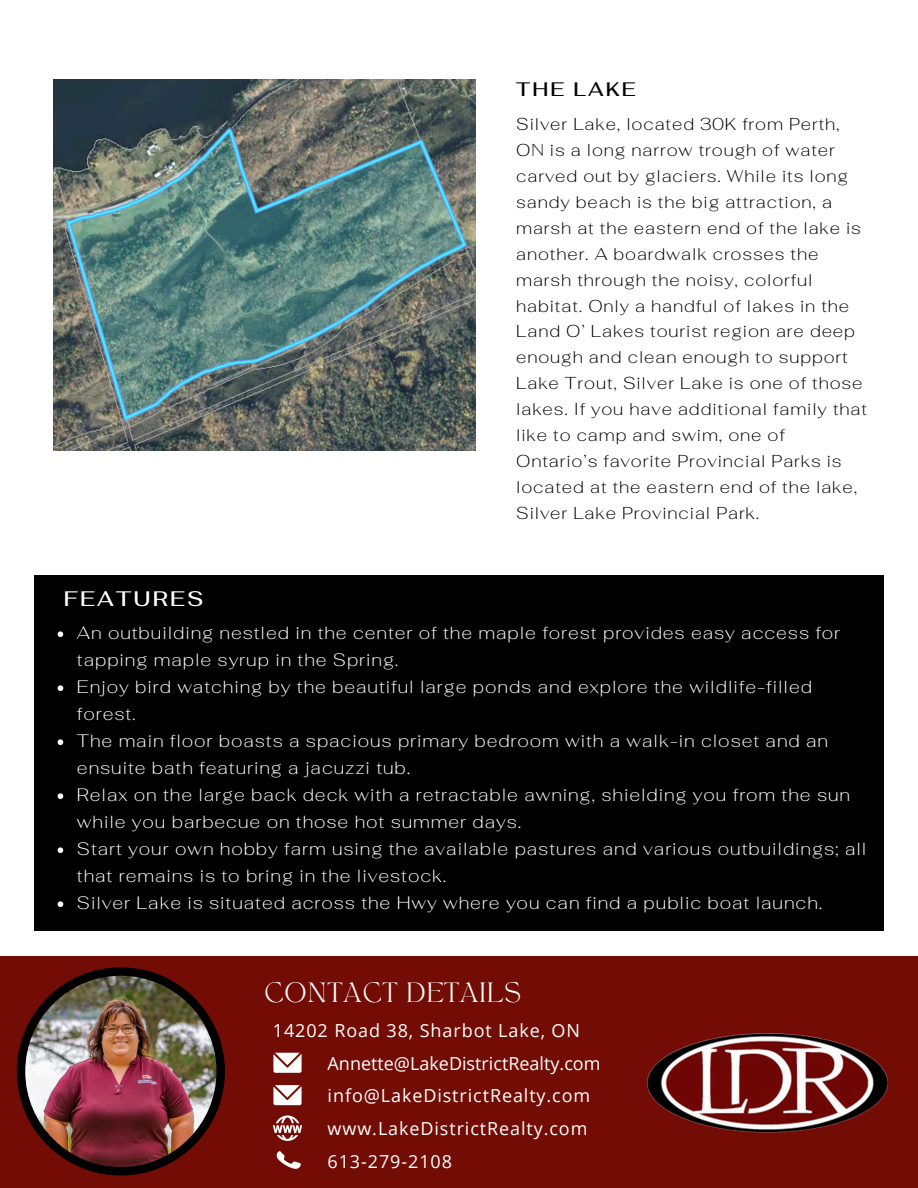
<style>
.page{position:relative;width:918px;height:1188px;background:#fff}
.page>*{position:absolute;margin:0;border:0;box-sizing:border-box;transform-origin:0 0}
.t1{font:500 21px "Fahkwang";letter-spacing:.1em;color:#fff}
.t2{font:19.5px "TANAEGEAN";letter-spacing:.05em;color:#fff}
.t3{font:500 19.5px "Fahkwang";letter-spacing:.1em;color:#000}
.t4{font:200 18px/27px "Fahkwang";letter-spacing:.05em;color:#fff}
.t5{font:18px "Open Sans";letter-spacing:.05em;color:#fff}
.t6{font:18px "Open Sans";color:#fff}
.t7{font:200 17.25px/25.8px "Fahkwang";letter-spacing:.05em;color:#000}
</style>
<div class="page">
<div style="left:34px;top:575px;width:849px;height:356px;background:#000"></div>
<div style="left:0;top:957px;width:918px;height:231px;background:#730c05"></div>
<svg style="left:273px;top:1085px;width:29px;height:20px"></svg>
<svg style="left:273px;top:1115px;width:29px;height:26px"></svg>
<svg style="left:276px;top:1151px;width:25px;height:18px"></svg>
<img style="left:647px;top:1033px;width:241px;height:100px">
<img style="left:53px;top:79px;width:422px;height:371px">
<div style="left:17px;top:967px;width:208px;height:209px;background:#000;border-radius:50%"></div>
<img style="left:25px;top:976px;width:191px;height:191px;border-radius:50%">
<svg style="left:273px;top:1053px;width:29px;height:20px"></svg>
<svg style="left:58px;top:631px;width:5px;height:6px"></svg>
<svg style="left:58px;top:685px;width:5px;height:6px"></svg>
<svg style="left:58px;top:739px;width:5px;height:6px"></svg>
<svg style="left:58px;top:793px;width:5px;height:6px"></svg>
<svg style="left:58px;top:847px;width:5px;height:6px"></svg>
<svg style="left:58px;top:901px;width:5px;height:6px"></svg>
<p class="t3" style="left:516px;top:77px;width:121px">THE LAKE</p>
<p class="t7" style="left:516px;top:111px;width:352px">Silver Lake, located 30K from Perth, ON is a long narrow trough of water carved out by glaciers. While its long sandy beach is the big attraction, a marsh at the eastern end of the lake is another. A boardwalk crosses the marsh through the noisy, colorful habitat. Only a handful of lakes in the Land O’ Lakes tourist region are deep enough and clean enough to support Lake Trout, Silver Lake is one of those lakes. If you have additional family that like to camp and swim, one of Ontario’s favorite Provincial Parks is located at the eastern end of the lake, Silver Lake Provincial Park.</p>
<p class="t1" style="left:64px;top:585px;width:141px">FEATURES</p>
<p class="t4" style="left:77px;top:619px;width:765px">An outbuilding nestled in the center of the maple forest provides easy access for tapping maple syrup in the Spring.</p>
<p class="t4" style="left:77px;top:673px;width:737px">Enjoy bird watching by the beautiful large ponds and explore the wildlife-filled forest.</p>
<p class="t4" style="left:77px;top:727px;width:753px">The main floor boasts a spacious primary bedroom with a walk-in closet and an ensuite bath featuring a jacuzzi tub.</p>
<h2 class="t4" style="left:77px;top:781px;width:775px">Relax on the large back deck with a retractable awning, shielding you from the sun while you barbecue on those hot summer days.</h2>
<p class="t4" style="left:77px;top:835px;width:791px">Start your own hobby farm using the available pastures and various outbuildings; all that remains is to bring in the livestock.</p>
<p class="t4" style="left:77px;top:889px;width:747px">Silver Lake is situated across the Hwy where you can find a public boat launch.</p>
<p class="t2" style="left:264px;top:981px;width:258px">CONTACT DETAILS</p>
<p class="t5" style="left:273px;top:1018px;width:309px">14202 Road 38, Sharbot Lake, ON</p>
<p class="t6" style="left:328px;top:1051px;width:274px">Annette@LakeDistrictRealty.com</p>
<h1 class="t5" style="left:328px;top:1083px;width:264px">info@LakeDistrictRealty.com</h1>
<p class="t5" style="left:328px;top:1116px;width:261px">www.LakeDistrictRealty.com</p>
<p class="t5" style="left:328px;top:1148px;width:126px">613-279-2108</p>
</div>
